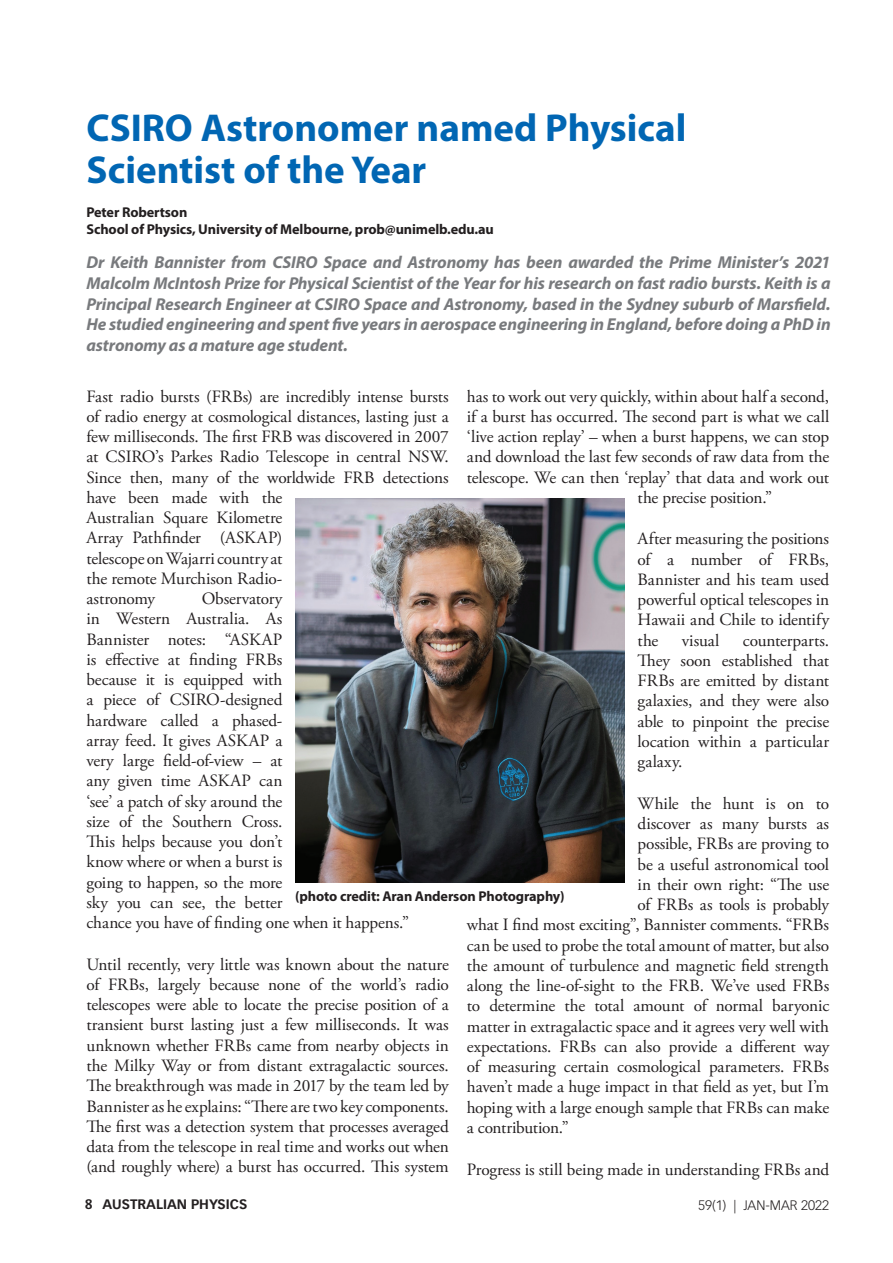
<style>
.page{position:relative;width:893px;height:1263px;background:#fff}
.page>*{position:absolute;margin:0;border:0;box-sizing:border-box;transform-origin:0 0}
.t1{font:700 39px/42px "Myriad Pro";color:#0166b3}
.t2{font:17.25px/20.2px "Adobe Garamond Pro";letter-spacing:-.01em;color:#231f20;text-align:justify}
.t3{font:italic 700 17.25px/21px "Myriad Pro";letter-spacing:-.01em;color:#787a7d;text-align:justify}
.t4{font:700 14.25px/17.1px "Myriad Pro";letter-spacing:-.01em;color:#231f20}
.t5{font:700 13.5px "Vectora LT Pro";color:#231f20}
.t6{font:300 13.5px "Vectora LT Pro";color:#231f20}
</style>
<div class="page">
<img style="left:296px;top:498px;width:328px;height:384px">
<h1 class="t1" style="left:86px;top:105px;width:602px">CSIRO Astronomer named Physical<br>Scientist of the Year</h1>
<p class="t4" style="left:86px;top:203px;width:409px">Peter Robertson<br>School of Physics, University of Melbourne, prob@unimelb.edu.au</p>
<p class="t3" style="left:86px;top:251px;width:746px">Dr Keith Bannister from CSIRO Space and Astronomy has been awarded the Prime Minister’s 2021<br>Malcolm McIntosh Prize for Physical Scientist of the Year for his research on fast radio bursts. Keith is a Principal Research Engineer at CSIRO Space and Astronomy, based in the Sydney suburb of Marsfield.<br>He studied engineering and spent five years in aerospace engineering in England, before doing a PhD in astronomy as a mature age student.</p>
<p class="t2" style="left:86px;top:387px;width:364px;text-align:left">Fast radio bursts (FRBs) are incredibly intense bursts of radio energy at cosmological distances, lasting just a few milliseconds. The first FRB was discovered in 2007 at CSIRO’s Parkes Radio Telescope in central NSW.<br>Since then, many of the worldwide FRB detections have been made with the<br>Australian Square Kilometre<br>Array Pathfinder (ASKAP)<br>telescope on Wajarri country at<br>the remote Murchison Radio-<br>astronomy</p>
<p class="t2" style="left:467px;top:387px;width:364px">has to work out very quickly, within about half a second,</p>
<p class="t2" style="left:467px;top:407px;width:364px">if a burst has occurred. The second part is what we call</p>
<p class="t2" style="left:467px;top:427px;width:364px">‘live action replay’ – when a burst happens, we can stop</p>
<p class="t2" style="left:467px;top:447px;width:364px">and download the last few seconds of raw data from the</p>
<p class="t2" style="left:467px;top:468px;width:364px">telescope. We can then ‘replay’ that data and work out</p>
<p class="t2" style="left:638px;top:488px;width:136px">the precise position.”</p>
<p class="t2" style="left:638px;top:529px;width:193px">After measuring the positions of a number of FRBs, Bannister and his team used powerful optical telescopes in Hawaii and Chile to identify the</p>
<p class="t2" style="left:86px;top:589px;width:324px;text-align:left;text-indent:115px">Observatory<br>in Western Australia. As<br>Bannister notes: “ASKAP<br>is effective at finding FRBs<br>because it is equipped with<br>a piece of CSIRO-designed<br>hardware called a phased-<br>array feed. It gives ASKAP a<br>very large field-of-view – at<br>any given time ASKAP can<br>‘see’ a patch of sky around the<br>size of the Southern Cross.<br>This helps because you don’t<br>know where or when a burst is<br>going to happen, so the more<br>sky you can see, the better<br>chance you have of finding one when it happens.”</p>
<p class="t2" style="left:86px;top:955px;width:364px">Until recently, very little was known about the nature of FRBs, largely because none of the world’s radio telescopes were able to locate the precise position of a transient burst lasting just a few milliseconds. It was unknown whether FRBs came from nearby objects in the Milky Way or from distant extragalactic sources.<br>The breakthrough was made in 2017 by the team led by Bannister as he explains: “There are two key components.<br>The first was a detection system that processes averaged data from the telescope in real time and works out when (and roughly where) a burst has occurred. This system</p>
<p class="t2" style="left:682px;top:631px;width:39px">visual</p>
<p class="t2" style="left:638px;top:631px;width:193px;text-indent:105px">counterparts.<br>They soon established that FRBs are emitted by distant galaxies, and they were also able to pinpoint the precise location within a particular galaxy.</p>
<p class="t2" style="left:638px;top:794px;width:193px">While the hunt is on to</p>
<p class="t2" style="left:638px;top:814px;width:193px">discover as many bursts as</p>
<p class="t2" style="left:638px;top:834px;width:193px">possible, FRBs are proving to</p>
<p class="t2" style="left:638px;top:854px;width:193px">be a useful astronomical tool</p>
<p class="t2" style="left:638px;top:875px;width:193px">in their own right: “The use</p>
<p class="t2" style="left:638px;top:895px;width:193px">of FRBs as tools is probably</p>
<p class="t2" style="left:467px;top:915px;width:364px">what I find most exciting”, Bannister comments. “FRBs</p>
<p class="t2" style="left:467px;top:935px;width:364px">can be used to probe the total amount of matter, but also</p>
<p class="t2" style="left:467px;top:956px;width:364px">the amount of turbulence and magnetic field strength</p>
<p class="t2" style="left:467px;top:976px;width:364px">along the line-of-sight to the FRB. We’ve used FRBs</p>
<p class="t2" style="left:467px;top:996px;width:364px">to determine the total amount of normal baryonic</p>
<p class="t2" style="left:467px;top:1016px;width:364px">matter in extragalactic space and it agrees very well with</p>
<p class="t2" style="left:467px;top:1037px;width:364px">expectations. FRBs can also provide a different way</p>
<p class="t2" style="left:467px;top:1057px;width:364px">of measuring certain cosmological parameters. FRBs</p>
<p class="t2" style="left:467px;top:1077px;width:364px">haven’t made a huge impact in that field as yet, but I’m</p>
<p class="t2" style="left:467px;top:1097px;width:364px">hoping with a large enough sample that FRBs can make</p>
<p class="t2" style="left:467px;top:1118px;width:104px">a contribution.”</p>
<p class="t2" style="left:467px;top:1160px;width:364px">Progress is still being made in understanding FRBs and</p>
<p class="t4" style="left:295px;top:887px;width:271px">(photo credit: Aran Anderson Photography)</p>
<p class="t5" style="left:85px;top:1196px;width:164px">8 AUSTRALIAN PHYSICS</p>
<p class="t6" style="left:698px;top:1197px;width:132px">59(1) | JAN-MAR 2022</p>
</div>
